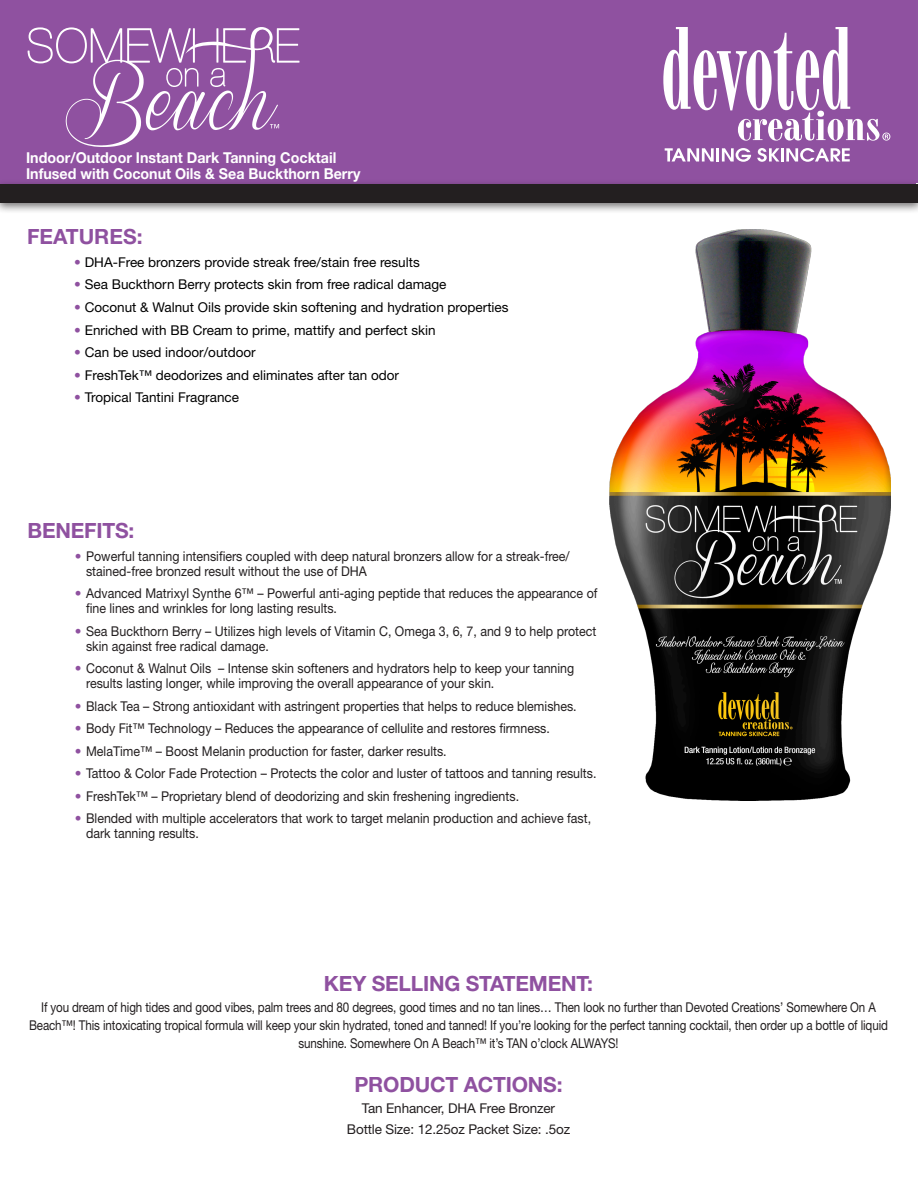
<style>
.page{position:relative;width:918px;height:1188px;background:#fff}
.page>*{position:absolute;margin:0;border:0;box-sizing:border-box;transform-origin:0 0}
.t1{font:700 21px "Helvetica Neue LT Std";letter-spacing:-.01em;color:#8f51a0}
.t2{font:700 15px/15.3px "Helvetica Neue LT Std";color:#fff;scale:.95 1}
.t3{font:13.5px/15px "Helvetica Neue LT Std";color:#231f20;scale:.92 1}
.t4{font:13.5px/18px "Helvetica Neue LT Std";color:#231f20;text-align:center;scale:.86 1}
.t5{font:13.5px "Helvetica Neue LT Std";color:#000}
.t6{font:13.5px/21px "Helvetica Neue LT Std";color:#231f20;text-align:center}
.s1{color:#8f51a0}
</style>
<div class="page">
<div style="left:0;top:0;width:916px;height:184px;background:#8f51a0"></div>
<div style="left:0;top:179px;width:918px;height:35px;background:#231f20;opacity:.62"></div>
<div style="left:0;top:184px;width:918px;height:18px;background:#231f20"></div>
<svg style="left:663px;top:27px;width:227px;height:114px"></svg>
<svg style="left:665px;top:148px;width:49px;height:14px"></svg>
<hr style="left:716px;top:148px;width:3px;height:14px;background:#fff">
<svg style="left:722px;top:148px;width:29px;height:14px"></svg>
<svg style="left:757px;top:148px;width:22px;height:14px"></svg>
<hr style="left:781px;top:148px;width:3px;height:14px;background:#fff">
<svg style="left:786px;top:148px;width:64px;height:14px"></svg>
<img style="left:610px;top:230px;width:281px;height:570px">
<svg style="left:28px;top:27px;width:272px;height:120px"></svg>
<p class="t2" style="left:26px;top:150px;width:353px">Indoor/Outdoor Instant Dark Tanning Cocktail<br>Infused with Coconut Oils &amp; Sea Buckthorn Berry</p>
<p class="t1" style="left:27px;top:224px;width:117px">FEATURES:</p>
<p class="t5" style="left:74px;top:254px;width:347px"><span class="s1">•</span> DHA-Free bronzers provide streak free/stain free results</p>
<p class="t5" style="left:74px;top:277px;width:374px"><span class="s1">•</span> Sea Buckthorn Berry protects skin from free radical damage</p>
<p class="t5" style="left:74px;top:299px;width:436px"><span class="s1">•</span> Coconut &amp; Walnut Oils provide skin softening and hydration properties</p>
<p class="t5" style="left:74px;top:322px;width:363px"><span class="s1">•</span> Enriched with BB Cream to prime, mattify and perfect skin</p>
<p class="t5" style="left:74px;top:344px;width:183px"><span class="s1">•</span> Can be used indoor/outdoor</p>
<p class="t5" style="left:74px;top:367px;width:326px"><span class="s1">•</span> FreshTek™ deodorizes and eliminates after tan odor</p>
<p class="t5" style="left:74px;top:389px;width:166px"><span class="s1">•</span> Tropical Tantini Fragrance</p>
<p class="t1" style="left:28px;top:518px;width:108px">BENEFITS:</p>
<p class="t3" style="left:86px;top:548px;width:527px;text-indent:-11px"><span class="s1">•</span> Powerful tanning intensifiers coupled with deep natural bronzers allow for a streak-free/ stained-free bronzed result without the use of DHA</p>
<p class="t3" style="left:86px;top:586px;width:557px;text-indent:-11px"><span class="s1">•</span> Advanced Matrixyl Synthe 6™ – Powerful anti-aging peptide that reduces the appearance of fine lines and wrinkles for long lasting results.</p>
<p class="t3" style="left:86px;top:623px;width:556px;text-indent:-11px"><span class="s1">•</span> Sea Buckthorn Berry – Utilizes high levels of Vitamin C, Omega 3, 6, 7, and 9 to help protect skin against free radical damage.</p>
<p class="t3" style="left:86px;top:661px;width:532px;text-indent:-11px"><span class="s1">•</span> Coconut &amp; Walnut Oils – Intense skin softeners and hydrators help to keep your tanning results lasting longer, while improving the overall appearance of your skin.</p>
<p class="t3" style="left:75px;top:698px;width:547px"><span class="s1">•</span> Black Tea – Strong antioxidant with astringent properties that helps to reduce blemishes.</p>
<p class="t3" style="left:75px;top:721px;width:518px"><span class="s1">•</span> Body Fit™ Technology – Reduces the appearance of cellulite and restores firmness.</p>
<p class="t3" style="left:75px;top:743px;width:406px"><span class="s1">•</span> MelaTime™ – Boost Melanin production for faster, darker results.</p>
<p class="t3" style="left:75px;top:766px;width:569px"><span class="s1">•</span> Tattoo &amp; Color Fade Protection – Protects the color and luster of tattoos and tanning results.</p>
<p class="t3" style="left:75px;top:788px;width:484px"><span class="s1">•</span> FreshTek™ – Proprietary blend of deodorizing and skin freshening ingredients.</p>
<p class="t3" style="left:86px;top:811px;width:550px;text-indent:-11px"><span class="s1">•</span> Blended with multiple accelerators that work to target melanin production and achieve fast, dark tanning results.</p>
<p class="t1" style="left:324px;top:971px;width:271px">KEY SELLING STATEMENT:</p>
<p class="t4" style="left:29px;top:998px;width:1000px">If you dream of high tides and good vibes, palm trees and 80 degrees, good times and no tan lines… Then look no further than Devoted Creations’ Somewhere On A<br>Beach™! This intoxicating tropical formula will keep your skin hydrated, toned and tanned! If you’re looking for the perfect tanning cocktail, then order up a bottle of liquid sunshine. Somewhere On A Beach™ it’s TAN o’clock ALWAYS!</p>
<p class="t1" style="left:355px;top:1071px;width:210px">PRODUCT ACTIONS:</p>
<p class="t6" style="left:347px;top:1097px;width:225px">Tan Enhancer, DHA Free Bronzer<br>Bottle Size: 12.25oz Packet Size: .5oz</p>
</div>
